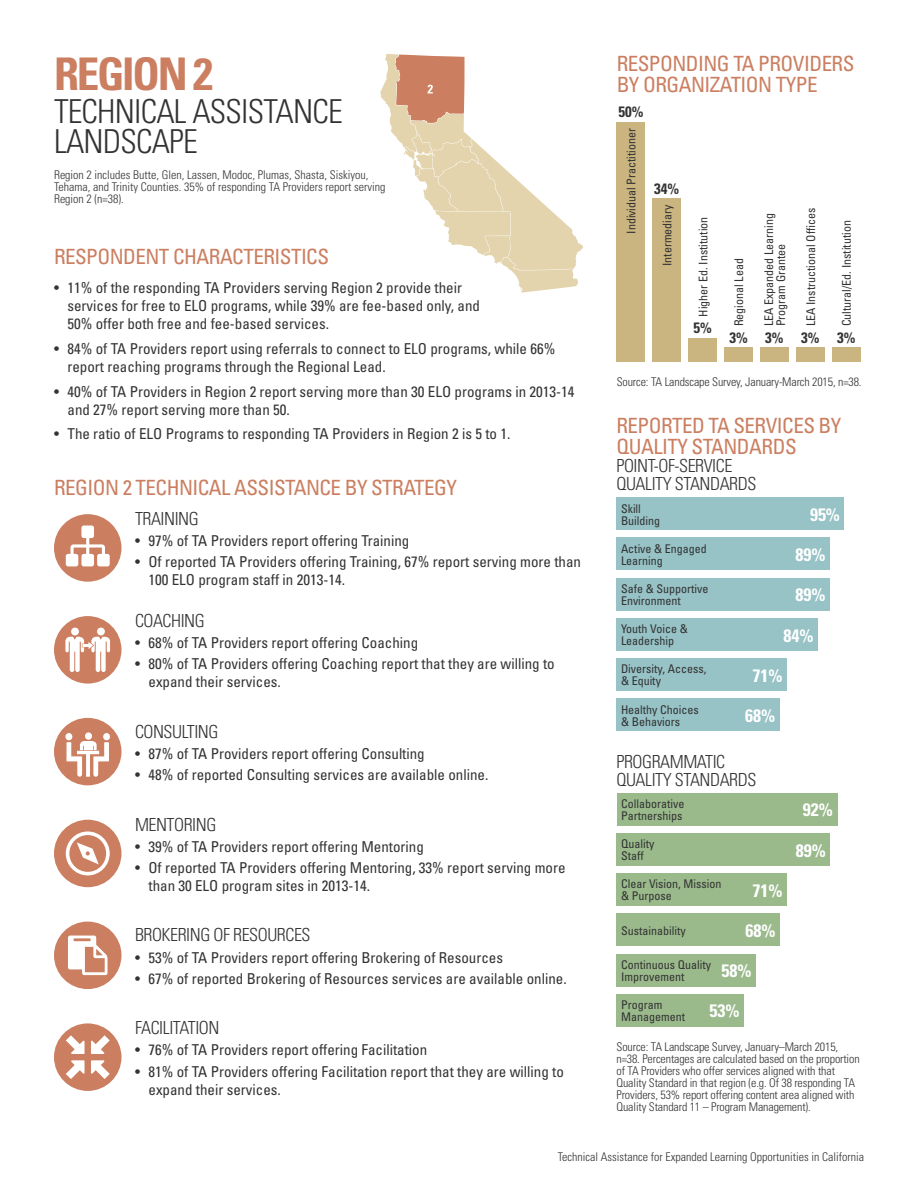
<style>
.page{position:relative;width:918px;height:1188px;background:#fff}
.page>*{position:absolute;margin:0;border:0;box-sizing:border-box;transform-origin:0 0}
.t1{font:700 condensed 45px "Univers";letter-spacing:-.05em;color:#cb7e60}
.t2{font:300 condensed 33px/30px "Univers";letter-spacing:-.025em;color:#323332}
.t3{font:condensed 21px/21px "Univers";letter-spacing:-.025em;color:#cb7e60}
.t4{font:300 condensed 18px/18px "Univers";letter-spacing:-.025em;color:#323332}
.t5{font:700 condensed 18px "Univers";color:#fff}
.t6{font:condensed 15px/18px "Univers";color:#323332}
.t7{font:700 condensed 15px "Univers";color:#323332}
.t8{font:300 condensed 12px/12px "Univers";letter-spacing:-.01em;color:#323332}
.t9{font:condensed 12px/12px "Univers";color:#323332}
</style>
<div class="page">
<svg style="left:380px;top:54px;width:203px;height:239px"></svg>
<div style="left:616px;top:122px;width:29px;height:240px;background:#cab47f"></div>
<div style="left:652px;top:199px;width:29px;height:163px;background:#cab47f"></div>
<div style="left:688px;top:338px;width:29px;height:24px;background:#cab47f"></div>
<div style="left:724px;top:347px;width:29px;height:15px;background:#cab47f"></div>
<div style="left:760px;top:347px;width:29px;height:15px;background:#cab47f"></div>
<div style="left:796px;top:347px;width:29px;height:15px;background:#cab47f"></div>
<div style="left:832px;top:347px;width:29px;height:15px;background:#cab47f"></div>
<div style="left:616px;top:498px;width:228px;height:32px;background:#97c2c6"></div>
<div style="left:616px;top:538px;width:214px;height:32px;background:#97c2c6"></div>
<div style="left:616px;top:578px;width:214px;height:32px;background:#97c2c6"></div>
<div style="left:616px;top:618px;width:202px;height:33px;background:#97c2c6"></div>
<div style="left:616px;top:659px;width:171px;height:32px;background:#97c2c6"></div>
<div style="left:616px;top:699px;width:164px;height:32px;background:#97c2c6"></div>
<div style="left:617px;top:793px;width:220px;height:32px;background:#9bba8c"></div>
<div style="left:617px;top:833px;width:213px;height:32px;background:#9bba8c"></div>
<div style="left:617px;top:874px;width:170px;height:32px;background:#9bba8c"></div>
<div style="left:617px;top:914px;width:163px;height:32px;background:#9bba8c"></div>
<div style="left:617px;top:954px;width:139px;height:32px;background:#9bba8c"></div>
<div style="left:617px;top:994px;width:127px;height:32px;background:#9bba8c"></div>
<div style="left:54px;top:514px;width:68px;height:68px;background:#cb7e60;border-radius:50%"></div>
<svg style="left:66px;top:526px;width:44px;height:40px"></svg>
<div style="left:54px;top:820px;width:68px;height:67px;background:#cb7e60;border-radius:50%"></div>
<svg style="left:66px;top:831px;width:44px;height:44px"></svg>
<div style="left:54px;top:922px;width:68px;height:67px;background:#cb7e60;border-radius:50%"></div>
<svg style="left:68px;top:936px;width:40px;height:39px"></svg>
<div style="left:54px;top:1023px;width:68px;height:68px;background:#cb7e60;border-radius:50%"></div>
<svg style="left:66px;top:1060px;width:19px;height:19px"></svg>
<svg style="left:66px;top:1035px;width:19px;height:19px"></svg>
<svg style="left:91px;top:1035px;width:19px;height:19px"></svg>
<svg style="left:91px;top:1060px;width:19px;height:19px"></svg>
<div style="left:54px;top:616px;width:68px;height:68px;background:#cb7e60;border-radius:50%"></div>
<div style="left:71px;top:628px;width:8px;height:7px;background:#fff;border-radius:50%"></div>
<div style="left:97px;top:628px;width:8px;height:7px;background:#fff;border-radius:50%"></div>
<svg style="left:65px;top:637px;width:45px;height:35px"></svg>
<div style="left:54px;top:718px;width:68px;height:67px;background:#cb7e60;border-radius:50%"></div>
<div style="left:65px;top:733px;width:7px;height:7px;background:#fff;border-radius:50%"></div>
<div style="left:103px;top:733px;width:7px;height:7px;background:#fff;border-radius:50%"></div>
<div style="left:85px;top:732px;width:7px;height:8px;background:#fff;border-radius:50%"></div>
<svg style="left:67px;top:741px;width:42px;height:36px"></svg>
<h1 class="t1" style="left:54px;top:46px;width:161px">REGION 2</h1>
<h2 class="t2" style="left:54px;top:96px;width:290px">TECHNICAL ASSISTANCE<br>LANDSCAPE</h2>
<p class="t8" style="left:54px;top:168px;width:333px">Region 2 includes Butte, Glen, Lassen, Modoc, Plumas, Shasta, Siskiyou,<br>Tehama, and Trinity Counties. 35% of responding TA Providers report serving<br>Region 2 (n=38).</p>
<h3 class="t3" style="left:54px;top:246px;width:277px">RESPONDENT CHARACTERISTICS</h3>
<p class="t6" style="left:68px;top:279px;width:414px;text-indent:-14px">• 11% of the responding TA Providers serving Region 2 provide their services for free to ELO programs, while 39% are fee-based only, and<br>50% offer both free and fee-based services.</p>
<p class="t6" style="left:68px;top:339px;width:489px;text-indent:-14px">• 84% of TA Providers report using referrals to connect to ELO programs, while 66% report reaching programs through the Regional Lead.</p>
<p class="t6" style="left:68px;top:382px;width:509px;text-indent:-14px">• 40% of TA Providers in Region 2 report serving more than 30 ELO programs in 2013-14 and 27% report serving more than 50.</p>
<p class="t6" style="left:54px;top:425px;width:458px">• The ratio of ELO Programs to responding TA Providers in Region 2 is 5 to 1.</p>
<h3 class="t3" style="left:54px;top:477px;width:404px">REGION 2 TECHNICAL ASSISTANCE BY STRATEGY</h3>
<p class="t4" style="left:135px;top:509px;width:65px">TRAINING</p>
<p class="t6" style="left:135px;top:532px;width:276px">• 97% of TA Providers report offering Training</p>
<p class="t6" style="left:148px;top:553px;width:434px;text-indent:-14px">• Of reported TA Providers offering Training, 67% report serving more than<br>100 ELO program staff in 2013-14.</p>
<p class="t4" style="left:135px;top:611px;width:71px">COACHING</p>
<p class="t6" style="left:135px;top:634px;width:285px">• 68% of TA Providers report offering Coaching</p>
<p class="t6" style="left:148px;top:655px;width:408px;text-indent:-14px">• 80% of TA Providers offering Coaching report that they are willing to expand their services.</p>
<p class="t4" style="left:135px;top:722px;width:85px">CONSULTING</p>
<p class="t6" style="left:135px;top:744px;width:291px">• 87% of TA Providers report offering Consulting</p>
<p class="t6" style="left:135px;top:766px;width:355px">• 48% of reported Consulting services are available online.</p>
<p class="t4" style="left:135px;top:815px;width:83px">MENTORING</p>
<p class="t6" style="left:135px;top:837px;width:290px">• 39% of TA Providers report offering Mentoring</p>
<p class="t6" style="left:148px;top:859px;width:419px;text-indent:-14px">• Of reported TA Providers offering Mentoring, 33% report serving more than 30 ELO program sites in 2013-14.</p>
<p class="t4" style="left:135px;top:926px;width:177px">BROKERING OF RESOURCES</p>
<p class="t6" style="left:135px;top:948px;width:370px">• 53% of TA Providers report offering Brokering of Resources</p>
<p class="t6" style="left:135px;top:969px;width:433px">• 67% of reported Brokering of Resources services are available online.</p>
<p class="t4" style="left:135px;top:1019px;width:86px">FACILITATION</p>
<p class="t6" style="left:135px;top:1041px;width:294px">• 76% of TA Providers report offering Facilitation</p>
<p class="t6" style="left:148px;top:1062px;width:417px;text-indent:-14px">• 81% of TA Providers offering Facilitation report that they are willing to expand their services.</p>
<h3 class="t3" style="left:617px;top:53px;width:239px">RESPONDING TA PROVIDERS<br>BY ORGANIZATION TYPE</h3>
<p class="t7" style="left:618px;top:103px;width:26px">50%</p>
<p class="t9" style="left:625px;top:234px;width:107px;rotate:-90deg">Individual Practitioner</p>
<p class="t7" style="left:654px;top:180px;width:26px">34%</p>
<p class="t9" style="left:661px;top:266px;width:63px;rotate:-90deg">Intermediary</p>
<p class="t9" style="left:697px;top:317px;width:101px;rotate:-90deg">Higher Ed. Institution</p>
<p class="t7" style="left:693px;top:319px;width:20px">5%</p>
<p class="t9" style="left:733px;top:326px;width:69px;rotate:-90deg">Regional Lead</p>
<p class="t7" style="left:729px;top:328px;width:20px">3%</p>
<p class="t9" style="left:763px;top:326px;width:115px;rotate:-90deg">LEA Expanded Learning<br>Program Grantee</p>
<p class="t7" style="left:765px;top:328px;width:20px">3%</p>
<p class="t9" style="left:805px;top:326px;width:120px;rotate:-90deg">LEA Instructional Offices</p>
<p class="t7" style="left:801px;top:328px;width:20px">3%</p>
<p class="t9" style="left:841px;top:326px;width:107px;rotate:-90deg">Cultural/Ed. Institution</p>
<p class="t7" style="left:837px;top:328px;width:20px">3%</p>
<p class="t8" style="left:617px;top:376px;width:246px">Source: TA Landscape Survey, January-March 2015, n=38.</p>
<h3 class="t3" style="left:616px;top:415px;width:226px">REPORTED TA SERVICES BY<br>QUALITY STANDARDS</h3>
<p class="t4" style="left:616px;top:457px;width:141px">POINT-OF-SERVICE<br>QUALITY STANDARDS</p>
<p class="t9" style="left:621px;top:502px;width:41px">Skill<br>Building</p>
<p class="t5" style="left:810px;top:503px;width:31px">95%</p>
<p class="t9" style="left:621px;top:542px;width:87px">Active &amp; Engaged<br>Learning</p>
<p class="t5" style="left:796px;top:544px;width:31px">89%</p>
<p class="t9" style="left:621px;top:583px;width:89px">Safe &amp; Supportive<br>Environment</p>
<p class="t5" style="left:796px;top:584px;width:31px">89%</p>
<p class="t9" style="left:621px;top:623px;width:68px">Youth Voice &amp;<br>Leadership</p>
<p class="t5" style="left:784px;top:624px;width:31px">84%</p>
<p class="t9" style="left:621px;top:663px;width:87px">Diversity, Access, &amp; Equity</p>
<p class="t5" style="left:752px;top:664px;width:31px">71%</p>
<p class="t9" style="left:621px;top:703px;width:79px">Healthy Choices &amp; Behaviors</p>
<p class="t5" style="left:745px;top:705px;width:31px">68%</p>
<p class="t4" style="left:616px;top:752px;width:141px">PROGRAMMATIC<br>QUALITY STANDARDS</p>
<p class="t9" style="left:621px;top:797px;width:65px">Collaborative<br>Partnerships</p>
<p class="t5" style="left:803px;top:799px;width:31px">92%</p>
<p class="t5" style="left:796px;top:839px;width:31px">89%</p>
<p class="t9" style="left:621px;top:838px;width:35px">Quality<br>Staff</p>
<p class="t9" style="left:621px;top:878px;width:102px">Clear Vision, Mission &amp; Purpose</p>
<p class="t5" style="left:753px;top:879px;width:31px">71%</p>
<p class="t9" style="left:621px;top:924px;width:66px">Sustainability</p>
<p class="t5" style="left:745px;top:920px;width:31px">68%</p>
<p class="t9" style="left:621px;top:958px;width:91px">Continuous Quality<br>Improvement</p>
<p class="t5" style="left:721px;top:960px;width:31px">58%</p>
<p class="t9" style="left:621px;top:999px;width:65px">Program<br>Management</p>
<p class="t5" style="left:709px;top:1000px;width:31px">53%</p>
<p class="t8" style="left:616px;top:1040px;width:245px">Source: TA Landscape Survey, January–March 2015, n=38. Percentages are calculated based on the proportion of TA Providers who offer services aligned with that Quality Standard in that region (e.g. Of 38 responding TA Providers, 53% report offering content area aligned with Quality Standard 11 – Program Management).</p>
<p class="t8" style="left:558px;top:1151px;width:308px">Technical Assistance for Expanded Learning Opportunities in California</p>
</div>
